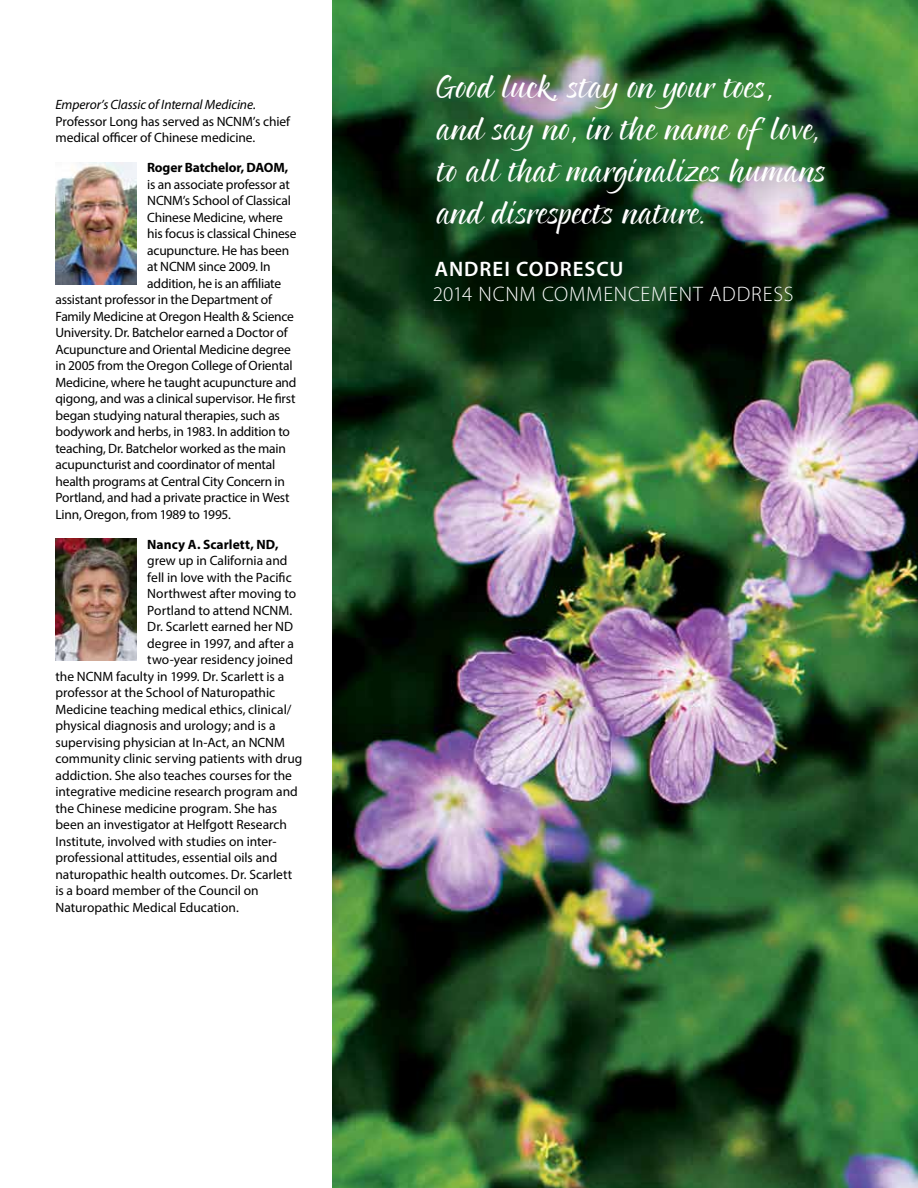
<style>
.page{position:relative;width:918px;height:1188px;background:#fff}
.page>*{position:absolute;margin:0;border:0;box-sizing:border-box;transform-origin:0 0}
.t1{font:31.5px/42px "Pointed Brush";color:#fff}
.t2{font:300 21px "Myriad Pro";letter-spacing:.035em;color:#fff}
.t3{font:600 21px "Myriad Pro";letter-spacing:.045em;color:#fff}
.t4{font:13.5px/16.5px "Myriad Pro";letter-spacing:-.005em;color:#000}
.t5{font:700 13.5px "Myriad Pro";letter-spacing:-.005em;color:#000}
.s1{font-style:italic}
</style>
<div class="page">
<img style="left:333px;top:0;width:585px;height:1188px">
<div style="left:407px;top:47px;width:445px;height:283px;background:#000;opacity:.75"></div>
<img style="left:56px;top:163px;width:80px;height:121px">
<img style="left:56px;top:539px;width:80px;height:121px">
<p class="t4" style="left:56px;top:96px;width:236px"><span class="s1">Emperor’s Classic of Internal Medicine</span>.<br>Professor Long has served as NCNM’s chief medical officer of Chinese medicine.</p>
<p class="t5" style="left:147px;top:159px;width:143px">Roger Batchelor, DAOM,</p>
<p class="t4" style="left:147px;top:176px;width:144px">is an associate professor at</p>
<p class="t4" style="left:147px;top:192px;width:145px">NCNM’s School of Classical</p>
<p class="t4" style="left:147px;top:209px;width:137px">Chinese Medicine, where</p>
<p class="t4" style="left:147px;top:225px;width:151px">his focus is classical Chinese</p>
<p class="t4" style="left:147px;top:242px;width:143px">acupuncture. He has been</p>
<p class="t4" style="left:147px;top:258px;width:125px">at NCNM since 2009. In</p>
<p class="t4" style="left:147px;top:275px;width:135px">addition, he is an affiliate</p>
<p class="t4" style="left:56px;top:291px;width:218px">assistant professor in the Department of</p>
<p class="t4" style="left:56px;top:308px;width:240px">Family Medicine at Oregon Health &amp; Science</p>
<p class="t4" style="left:56px;top:324px;width:234px">University. Dr. Batchelor earned a Doctor of</p>
<p class="t4" style="left:56px;top:341px;width:237px">Acupuncture and Oriental Medicine degree</p>
<p class="t4" style="left:56px;top:357px;width:239px">in 2005 from the Oregon College of Oriental</p>
<p class="t4" style="left:56px;top:374px;width:243px">Medicine, where he taught acupuncture and</p>
<p class="t4" style="left:56px;top:390px;width:242px">qigong, and was a clinical supervisor. He first</p>
<p class="t4" style="left:56px;top:407px;width:226px">began studying natural therapies, such as</p>
<p class="t4" style="left:56px;top:423px;width:236px">bodywork and herbs, in 1983. In addition to</p>
<p class="t4" style="left:56px;top:440px;width:232px">teaching, Dr. Batchelor worked as the main</p>
<p class="t4" style="left:56px;top:456px;width:221px">acupuncturist and coordinator of mental</p>
<p class="t4" style="left:56px;top:473px;width:231px">health programs at Central City Concern in</p>
<p class="t4" style="left:56px;top:489px;width:236px">Portland, and had a private practice in West</p>
<p class="t4" style="left:56px;top:506px;width:177px">Linn, Oregon, from 1989 to 1995.</p>
<p class="t5" style="left:147px;top:535px;width:133px">Nancy A. Scarlett, ND,</p>
<p class="t4" style="left:147px;top:552px;width:142px">grew up in California and</p>
<p class="t4" style="left:147px;top:569px;width:146px">fell in love with the Pacific</p>
<p class="t4" style="left:147px;top:585px;width:150px">Northwest after moving to</p>
<p class="t4" style="left:147px;top:602px;width:147px">Portland to attend NCNM.</p>
<p class="t4" style="left:147px;top:618px;width:147px">Dr. Scarlett earned her ND</p>
<p class="t4" style="left:147px;top:635px;width:148px">degree in 1997, and after a</p>
<p class="t4" style="left:147px;top:651px;width:147px">two-year residency joined</p>
<p class="t4" style="left:56px;top:668px;width:230px">the NCNM faculty in 1999. Dr. Scarlett is a</p>
<p class="t4" style="left:56px;top:684px;width:221px">professor at the School of Naturopathic</p>
<p class="t4" style="left:56px;top:701px;width:238px">Medicine teaching medical ethics, clinical/</p>
<p class="t4" style="left:56px;top:717px;width:222px">physical diagnosis and urology; and is a</p>
<p class="t4" style="left:56px;top:734px;width:231px">supervising physician at In-Act, an NCNM</p>
<p class="t4" style="left:56px;top:750px;width:248px">community clinic serving patients with drug</p>
<p class="t4" style="left:56px;top:767px;width:238px">addiction. She also teaches courses for the</p>
<p class="t4" style="left:56px;top:783px;width:244px">integrative medicine research program and</p>
<p class="t4" style="left:56px;top:800px;width:223px">the Chinese medicine program. She has</p>
<p class="t4" style="left:56px;top:816px;width:233px">been an investigator at Helfgott Research</p>
<p class="t4" style="left:56px;top:833px;width:222px">Institute, involved with studies on inter-</p>
<p class="t4" style="left:56px;top:849px;width:223px">professional attitudes, essential oils and</p>
<p class="t4" style="left:56px;top:866px;width:238px">naturopathic health outcomes. Dr. Scarlett</p>
<p class="t4" style="left:56px;top:882px;width:205px">is a board member of the Council on</p>
<p class="t4" style="left:56px;top:899px;width:185px">Naturopathic Medical Education.</p>
<h1 class="t1" style="left:436px;top:68px;width:392px">Good luck, stay on your toes, and say no, in the name of love, to all that marginalizes humans and disrespects nature.</h1>
<h2 class="t3" style="left:435px;top:255px;width:190px">ANDREI CODRESCU</h2>
<h2 class="t2" style="left:433px;top:281px;width:362px">2014 NCNM COMMENCEMENT ADDRESS</h2>
</div>
